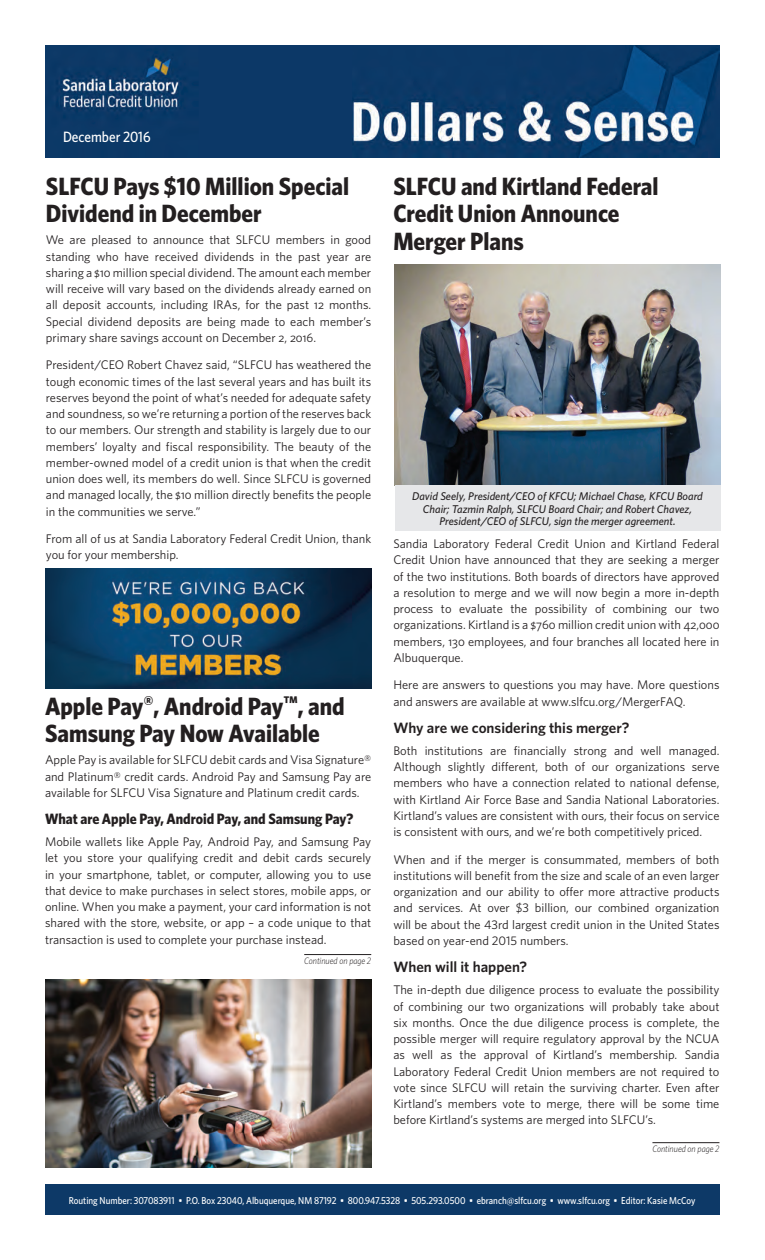
<style>
.page{position:relative;width:765px;height:1260px;background:#fff}
.page>*{position:absolute;margin:0;border:0;box-sizing:border-box;transform-origin:0 0}
.Header_Body_Copy{font:700 25px/27.5px "Whitney Narrow";color:#231f20}
.Section_Header{font:600 15px "Whitney";color:#231f20}
.Section_Header-2{font:700 15px "Whitney Narrow";color:#231f20}
.Month_Year{font:500 15px "Whitney Narrow";color:#fff}
.Body_Copy{font:12.5px/16.2px "Whitney";color:#231f20;text-align:justify}
.Photo_Caption{font:italic 500 11.25px/12.5px "Whitney";color:#231f20;text-align:center}
.t1{font:500 10px "Whitney Narrow";color:#fff}
.Continued_On{font:italic 300 9.38px "Whitney Narrow";color:#231f20}
.s1{font-size:21.25px}
</style>
<div class="page">
<img style="left:45px;top:45px;width:675px;height:113px">
<hr style="left:652px;top:1142px;width:67px;height:1px;background:#231f20">
<img style="left:394px;top:265px;width:327px;height:221px">
<img style="left:45px;top:568px;width:326px;height:121px">
<div style="left:395px;top:486px;width:326px;height:45px;background:#e6e7e9"></div>
<hr style="left:304px;top:954px;width:67px;height:1px;background:#231f20">
<img style="left:45px;top:979px;width:327px;height:189px">
<div style="left:45px;top:1184px;width:674px;height:31px;background:#0d3967"></div>
<p class="Month_Year" style="left:63px;top:127px;width:89px">December 2016</p>
<p class="Header_Body_Copy" style="left:46px;top:172px;width:305px">SLFCU Pays $10 Million Special<br>Dividend in December</p>
<p class="Body_Copy" style="left:46px;top:232px;width:327px">We are pleased to announce that SLFCU members in good standing who have received dividends in the past year are sharing a $10 million special dividend. The amount each member will receive will vary based on the dividends already earned on all deposit accounts, including IRAs, for the past 12 months.<br>Special dividend deposits are being made to each member’s primary share savings account on December 2, 2016.</p>
<p class="Body_Copy" style="left:46px;top:357px;width:327px">President/CEO Robert Chavez said, “SLFCU has weathered the tough economic times of the last several years and has built its reserves beyond the point of what’s needed for adequate safety and soundness, so we’re returning a portion of the reserves back to our members. Our strength and stability is largely due to our members’ loyalty and fiscal responsibility. The beauty of the member-owned model of a credit union is that when the credit union does well, its members do well. Since SLFCU is governed and managed locally, the $10 million directly benefits the people in the communities we serve.”</p>
<p class="Body_Copy" style="left:46px;top:530px;width:327px">From all of us at Sandia Laboratory Federal Credit Union, thank you for your membership.</p>
<p class="Header_Body_Copy" style="left:45px;top:692px;width:301px">Apple Pay<span class="s1">®</span>, Android Pay<span class="s1">™</span>, and<br>Samsung Pay Now Available</p>
<p class="Body_Copy" style="left:45px;top:752px;width:328px">Apple Pay is available for SLFCU debit cards and Visa Signature® and Platinum® credit cards. Android Pay and Samsung Pay are available for SLFCU Visa Signature and Platinum credit cards.</p>
<p class="Section_Header-2" style="left:45px;top:809px;width:310px">What are Apple Pay, Android Pay, and Samsung Pay?</p>
<p class="Body_Copy" style="left:45px;top:833px;width:328px">Mobile wallets like Apple Pay, Android Pay, and Samsung Pay let you store your qualifying credit and debit cards securely in your smartphone, tablet, or computer, allowing you to use that device to make purchases in select stores, mobile apps, or online. When you make a payment, your card information is not shared with the store, website, or app – a code unique to that transaction is used to complete your purchase instead.</p>
<p class="Continued_On" style="left:304px;top:954px;width:69px">Continued on page 2</p>
<p class="Header_Body_Copy" style="left:393px;top:172px;width:267px">SLFCU and Kirtland Federal<br>Credit Union Announce<br>Merger Plans</p>
<p class="Photo_Caption" style="left:412px;top:490px;width:292px">David Seely, President/CEO of KFCU; Michael Chase, KFCU Board<br>Chair; Tazmin Ralph, SLFCU Board Chair; and Robert Chavez,<br>President/CEO of SLFCU, sign the merger agreement.</p>
<p class="Body_Copy" style="left:393px;top:535px;width:328px">Sandia Laboratory Federal Credit Union and Kirtland Federal Credit Union have announced that they are seeking a merger of the two institutions. Both boards of directors have approved a resolution to merge and we will now begin a more in-depth process to evaluate the possibility of combining our two organizations. Kirtland is a $760 million credit union with 42,000 members, 130 employees, and four branches all located here in Albuquerque.</p>
<p class="Body_Copy" style="left:393px;top:677px;width:328px">Here are answers to questions you may have. More questions and answers are available at www.slfcu.org/MergerFAQ.</p>
<p class="Section_Header" style="left:393px;top:718px;width:238px">Why are we considering this merger?</p>
<p class="Body_Copy" style="left:393px;top:742px;width:328px">Both institutions are financially strong and well managed.<br>Although slightly different, both of our organizations serve members who have a connection related to national defense, with Kirtland Air Force Base and Sandia National Laboratories.<br>Kirtland’s values are consistent with ours, their focus on service is consistent with ours, and we’re both competitively priced.</p>
<p class="Body_Copy" style="left:393px;top:851px;width:328px">When and if the merger is consummated, members of both institutions will benefit from the size and scale of an even larger organization and our ability to offer more attractive products and services. At over $3 billion, our combined organization will be about the 43rd largest credit union in the United States based on year-end 2015 numbers.</p>
<p class="Section_Header" style="left:393px;top:957px;width:135px">When will it happen?</p>
<p class="Body_Copy" style="left:393px;top:982px;width:328px">The in-depth due diligence process to evaluate the possibility of combining our two organizations will probably take about six months. Once the due diligence process is complete, the possible merger will require regulatory approval by the NCUA as well as the approval of Kirtland’s membership. Sandia Laboratory Federal Credit Union members are not required to vote since SLFCU will retain the surviving charter. Even after Kirtland’s members vote to merge, there will be some time before Kirtland’s systems are merged into SLFCU’s.</p>
<p class="Continued_On" style="left:652px;top:1143px;width:69px">Continued on page 2</p>
<p class="t1" style="left:69px;top:1194px;width:628px">Routing Number: 307083911 • P.O. Box 23040, Albuquerque, NM 87192 • 800.947.5328 • 505.293.0500 • ebranch@slfcu.org • www.slfcu.org • Editor: Kasie McCoy</p>
</div>
